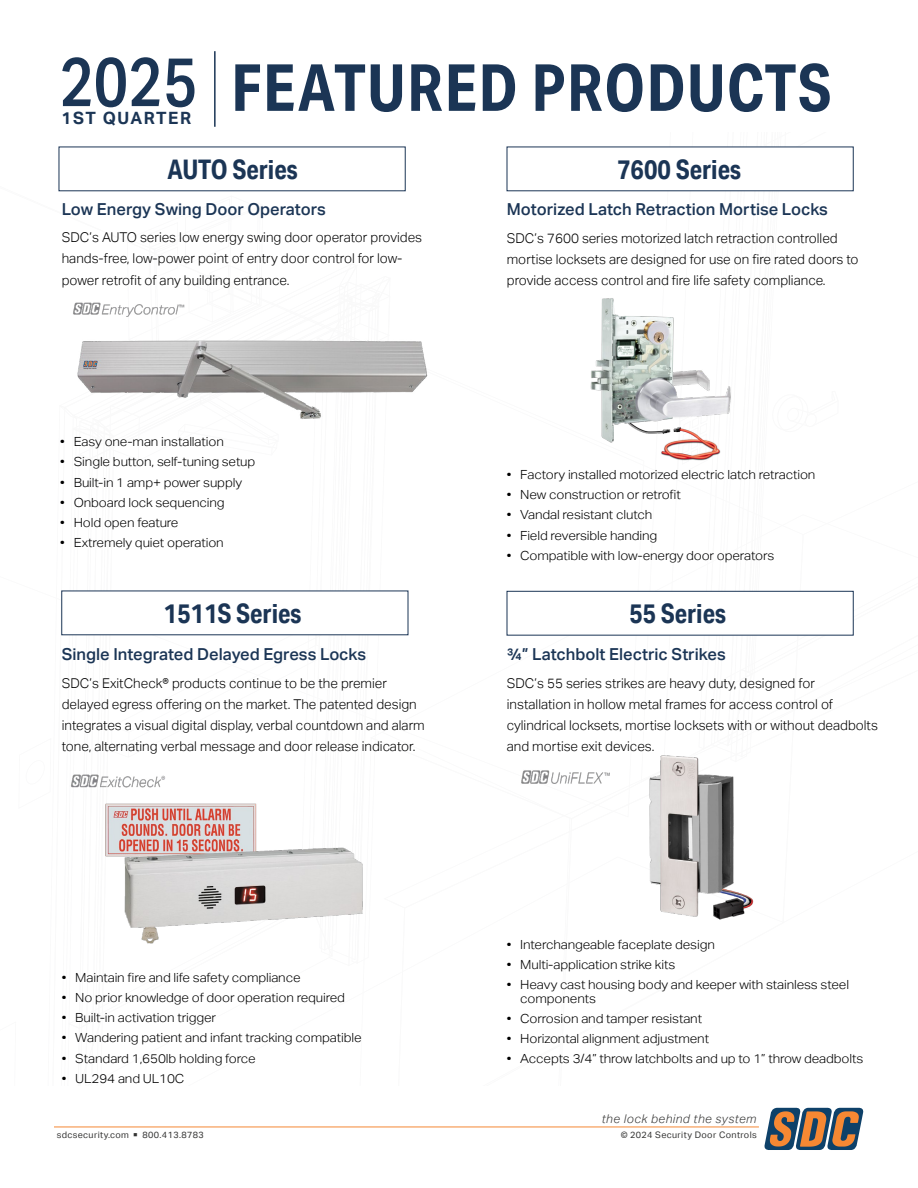
<style>
.page{position:relative;width:918px;height:1188px;background:#fff}
.page>*{position:absolute;margin:0;border:0;box-sizing:border-box;transform-origin:0 0}
.t1{font:500 68.7px "Aktiv Grotesk Cd";color:#1b3555}
.t2{font:700 65.1px "Aktiv Grotesk Cd";letter-spacing:.02em;color:#1b3555}
.t3{font:700 27px "Aktiv Grotesk Cd";color:#1b3555}
.t4{font:700 16.95px "Aktiv Grotesk";letter-spacing:.09em;color:#1b3555}
.t5{font:500 16.5px "Aktiv Grotesk";color:#1b3555}
.t6{font:300 13.5px/21px "Aktiv Grotesk";color:#000}
.t7{font:300 12.6px/13.5px "Aktiv Grotesk";letter-spacing:-.01em;color:#000;scale:1.08 1}
.t8{font:italic 300 12px "Aktiv Grotesk";letter-spacing:.04em;color:#343433}
.t9{font:9px "Aktiv Grotesk";letter-spacing:.04em;color:#343433}
.s1{font-size:6.75px}
</style>
<div class="page">
<hr style="left:54px;top:1127px;width:705px;height:1px;background:#f58833">
<svg style="left:764px;top:1108px;width:99px;height:42px;background:#837468"></svg>
<hr style="left:214px;top:51px;width:2px;height:76px;background:#1b3555">
<div style="left:507px;top:591px;width:346px;height:44px;background:#fff;border:1px solid #1b3555"></div>
<img style="left:649px;top:755px;width:105px;height:165px">
<img style="left:521px;top:770px;width:89px;height:14px">
<img style="left:105px;top:803px;width:258px;height:141px">
<img style="left:71px;top:774px;width:94px;height:14px">
<img style="left:590px;top:298px;width:141px;height:163px">
<img style="left:77px;top:340px;width:351px;height:79px">
<img style="left:73px;top:302px;width:112px;height:15px">
<h1 class="t1" style="left:59px;top:40px;width:139px">2025</h1>
<h3 class="t4" style="left:62px;top:109px;width:131px">1ST QUARTER</h3>
<h2 class="t2" style="left:231px;top:48px;width:602px">FEATURED PRODUCTS</h2>
<h3 class="t3" style="left:167px;top:152px;width:132px">AUTO Series</h3>
<h3 class="t5" style="left:62px;top:200px;width:266px">Low Energy Swing Door Operators</h3>
<p class="t6" style="left:62px;top:227px;width:362px">SDC’s AUTO series low energy swing door operator provides hands-free, low-power point of entry door control for low&shy;power retrofit of any building entrance.</p>
<p class="t7" style="left:60px;top:435px;width:153px">• Easy one-man installation</p>
<p class="t7" style="left:60px;top:455px;width:182px">• Single button, self-tuning setup</p>
<p class="t7" style="left:60px;top:476px;width:170px">• Built-in 1 amp+ power supply</p>
<p class="t7" style="left:60px;top:496px;width:154px">• Onboard lock sequencing</p>
<p class="t7" style="left:60px;top:516px;width:111px">• Hold open feature</p>
<p class="t7" style="left:60px;top:536px;width:153px">• Extremely quiet operation</p>
<h3 class="t3" style="left:164px;top:597px;width:139px">1511S Series</h3>
<h3 class="t5" style="left:62px;top:644px;width:306px">Single Integrated Delayed Egress Locks</h3>
<p class="t6" style="left:62px;top:672px;width:364px">SDC’s ExitCheck® products continue to be the premier delayed egress offering on the market. The patented design integrates a visual digital display, verbal countdown and alarm tone, alternating verbal message and door release indicator.</p>
<p class="t7" style="left:62px;top:971px;width:223px">• Maintain fire and life safety compliance</p>
<p class="t7" style="left:62px;top:991px;width:264px">• No prior knowledge of door operation required</p>
<p class="t7" style="left:62px;top:1011px;width:144px">• Built-in activation trigger</p>
<p class="t7" style="left:62px;top:1031px;width:279px">• Wandering patient and infant tracking compatible</p>
<p class="t7" style="left:62px;top:1052px;width:181px">• Standard 1,650lb holding force</p>
<p class="t7" style="left:62px;top:1072px;width:115px">• UL294 and UL10C</p>
<h3 class="t3" style="left:617px;top:152px;width:125px">7600 Series</h3>
<h3 class="t5" style="left:507px;top:200px;width:323px">Motorized Latch Retraction Mortise Locks</h3>
<p class="t6" style="left:507px;top:228px;width:353px">SDC’s 7600 series motorized latch retraction controlled mortise locksets are designed for use on fire rated doors to provide access control and fire life safety compliance.</p>
<p class="t7" style="left:507px;top:468px;width:287px">• Factory installed motorized electric latch retraction</p>
<p class="t7" style="left:507px;top:488px;width:163px">• New construction or retrofit</p>
<p class="t7" style="left:507px;top:508px;width:136px">• Vandal resistant clutch</p>
<p class="t7" style="left:507px;top:528px;width:141px">• Field reversible handing</p>
<p class="t7" style="left:507px;top:549px;width:249px">• Compatible with low-energy door operators</p>
<h3 class="t3" style="left:629px;top:597px;width:98px">55 Series</h3>
<h3 class="t5" style="left:507px;top:644px;width:220px">3/4” Latchbolt Electric Strikes</h3>
<p class="t6" style="left:507px;top:672px;width:373px">SDC’s 55 series strikes are heavy duty, designed for installation in hollow metal frames for access control of cylindrical locksets, mortise locksets with or without deadbolts and mortise exit devices.</p>
<p class="t7" style="left:507px;top:938px;width:194px">• Interchangeable faceplate design</p>
<p class="t7" style="left:507px;top:958px;width:158px">• Multi-application strike kits</p>
<p class="t7" style="left:520px;top:978px;width:306px;text-indent:-14px">• Heavy cast housing body and keeper with stainless steel components</p>
<p class="t7" style="left:507px;top:1012px;width:182px">• Corrosion and tamper resistant</p>
<p class="t7" style="left:507px;top:1032px;width:189px">• Horizontal alignment adjustment</p>
<p class="t7" style="left:507px;top:1052px;width:332px">• Accepts 3/4” throw latchbolts and up to 1” throw deadbolts</p>
<p class="t8" style="left:602px;top:1112px;width:156px">the lock behind the system</p>
<p class="t9" style="left:57px;top:1130px;width:148px">sdcsecurity.com <span class="s1">■</span> 800.413.8783</p>
<p class="t9" style="left:621px;top:1130px;width:138px">© 2024 Security Door Controls</p>
</div>
